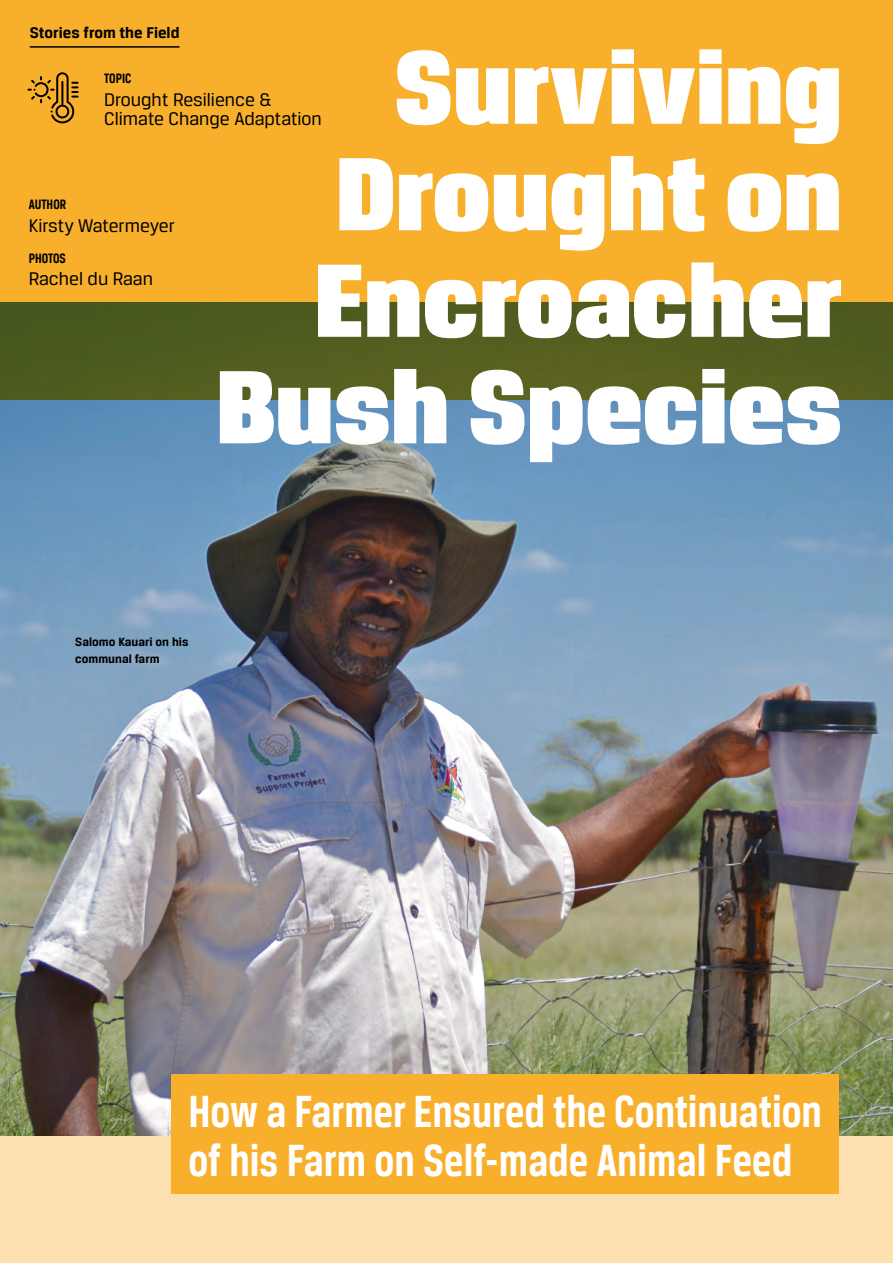
<style>
.page{position:relative;width:893px;height:1263px;background:#fff}
.page>*{position:absolute;margin:0;border:0;box-sizing:border-box;transform-origin:0 0}
.Story-MainHead{font:111px/106.5px "Breuer Headline";color:#fff;text-align:right}
.Intro-Norm{font:700 48px/49.5px "Breuer Condensed";color:#fff}
.Mini-Head-_Topic_-2{font:19.5px/19.5px "Breuer Text";color:#000}
.Title-Head{font:700 16.5px "Breuer Text";color:#000}
.Mini-Head-_Topic{font:700 14.55px "Breuer Condensed";color:#000}
.t1{font:700 12.75px/16.5px "Breuer Text";color:#000}
</style>
<div class="page">
<div style="left:0;top:494px;width:893px;height:769px;background:#fce0b0"></div>
<img style="left:0;top:400px;width:893px;height:735px">
<svg style="left:0;top:0;width:893px;height:400px;background:#ce9a28"></svg>
<div style="left:171px;top:1074px;width:668px;height:119px;background:#f7af2c"></div>
<svg style="left:27px;top:72px;width:52px;height:51px;background:#c48b22"></svg>
<hr style="left:30px;top:46px;width:150px;height:2px;background:#000">
<p class="Title-Head" style="left:30px;top:23px;width:151px">Stories from the Field</p>
<p class="Mini-Head-_Topic" style="left:104px;top:70px;width:29px">TOPIC</p>
<p class="Story-MainHead" style="left:217px;top:32px;width:627px">Surviving<br>Drought on<br>Encroacher<br>Bush Species</p>
<p class="Mini-Head-_Topic_-2" style="left:104px;top:89px;width:219px">Drought Resilience &amp;<br>Climate Change Adaptation</p>
<p class="Mini-Head-_Topic" style="left:29px;top:197px;width:39px">AUTHOR</p>
<p class="Mini-Head-_Topic_-2" style="left:29px;top:215px;width:148px">Kirsty Watermeyer</p>
<p class="Mini-Head-_Topic_-2" style="left:29px;top:268px;width:126px">Rachel du Raan</p>
<p class="Mini-Head-_Topic" style="left:29px;top:250px;width:39px">PHOTOS</p>
<p class="t1" style="left:75px;top:634px;width:115px">Salomo Kauari on his communal farm</p>
<p class="Intro-Norm" style="left:188px;top:1086px;width:635px">How a Farmer Ensured the Continuation of his Farm on Self-made Animal Feed</p>
</div>
